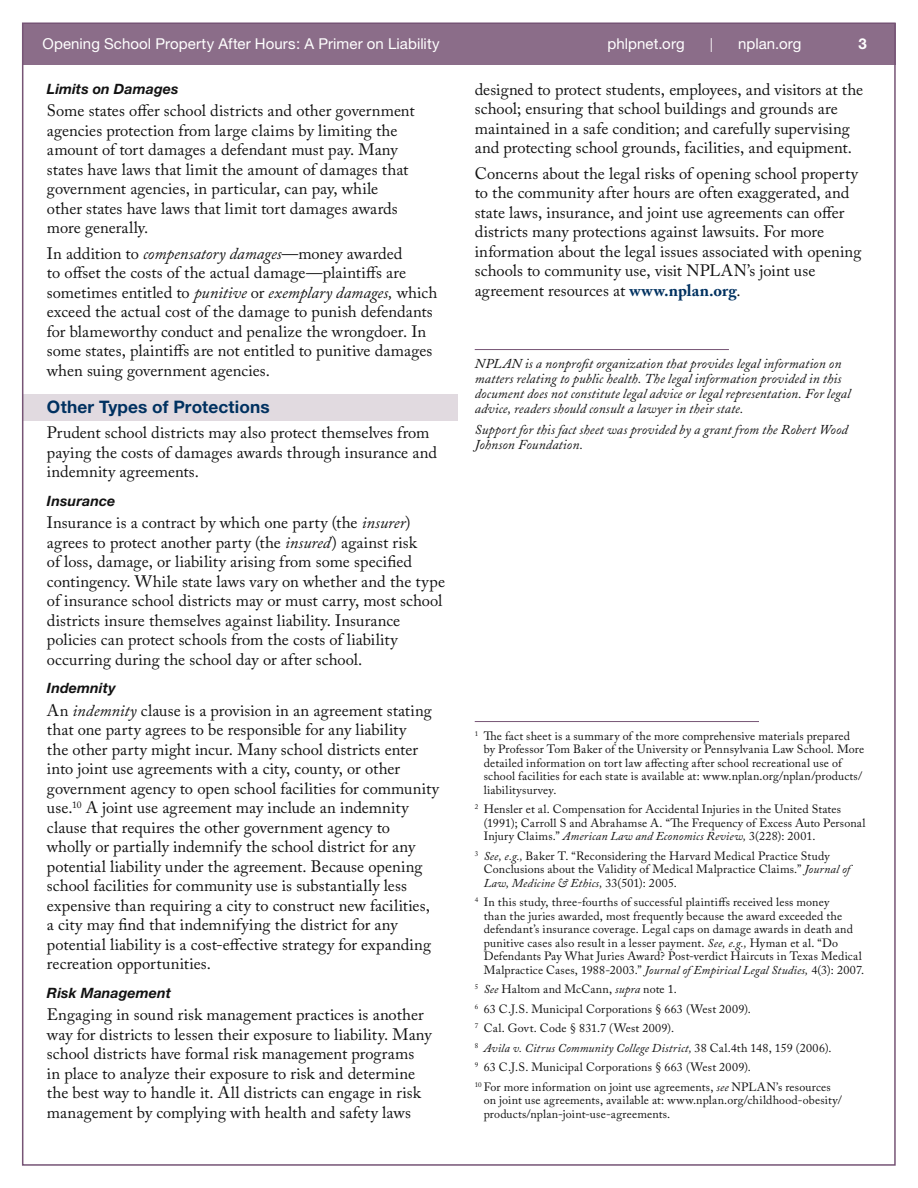
<style>
.page{position:relative;width:918px;height:1188px;background:#fff}
.page>*{position:absolute;margin:0;border:0;box-sizing:border-box;transform-origin:0 0}
.t1{font:100 19.5px "Helvetica Neue";color:#fff}
.sub-headings{font:700 17.25px "Helvetica Neue";letter-spacing:.01em;color:#003160}
.text{font:16.5px/19.5px "Adobe Caslon Pro";color:#121212}
.t2{font:15px "Helvetica Neue";letter-spacing:.005em;color:#fff}
.t3{font:700 15px "Helvetica Neue";color:#fff}
.small_italic_heading{font:italic 700 14.25px "Helvetica Neue";letter-spacing:.005em;color:#121212}
.Endnote_Text{font:italic 13.5px/15px "Adobe Caslon";letter-spacing:.01em;color:#121212}
.Endnote_Text-2{font:12px/13.5px "Adobe Caslon Pro";letter-spacing:.015em;color:#121212}
.Endnote_Text-3{font:italic 12px "Adobe Caslon Pro";letter-spacing:.01em;color:#121212}
.s1{font-style:italic}
.s2{font-weight:700;color:#003160}
.s3{font-style:normal}
</style>
<div class="page">
<div style="left:23px;top:24px;width:872px;height:41px;background:#8b6d89"></div>
<div style="left:23px;top:394px;width:435px;height:26px;background:#e1dae0"></div>
<hr style="left:475px;top:349px;width:254px;height:1px;background:#765475">
<hr style="left:475px;top:721px;width:284px;height:1px;background:#765475">
<p class="t2" style="left:42px;top:34px;width:399px">Opening School Property After Hours: A Primer on Liability</p>
<p class="t2" style="left:607px;top:34px;width:79px">phlpnet.org</p>
<p class="t1" style="left:710px;top:34px;width:5px">I</p>
<p class="t2" style="left:738px;top:34px;width:65px">nplan.org</p>
<p class="t3" style="left:859px;top:34px;width:10px">3</p>
<p class="small_italic_heading" style="left:47px;top:80px;width:133px">Limits on Damages</p>
<p class="text" style="left:47px;top:101px;width:369px">Some states offer school districts and other government agencies protection from large claims by limiting the amount of tort damages a defendant must pay. Many states have laws that limit the amount of damages that government agencies, in particular, can pay, while other states have laws that limit tort damages awards more generally.</p>
<p class="text" style="left:47px;top:244px;width:392px">In addition to <span class="s1">compensatory damages</span>—money awarded<br>to offset the costs of the actual damage—plaintiffs are sometimes entitled to <span class="s1">punitive</span> or <span class="s1">exemplary damages,</span> which exceed the actual cost of the damage to punish defendants for blameworthy conduct and penalize the wrongdoer. In some states, plaintiffs are not entitled to punitive damages when suing government agencies.</p>
<p class="sub-headings" style="left:47px;top:396px;width:224px">Other Types of Protections</p>
<p class="text" style="left:47px;top:423px;width:392px">Prudent school districts may also protect themselves from paying the costs of damages awards through insurance and indemnity agreements.</p>
<p class="small_italic_heading" style="left:47px;top:492px;width:70px">Insurance</p>
<p class="text" style="left:47px;top:513px;width:400px">Insurance is a contract by which one party (the <span class="s1">insurer</span>) agrees to protect another party (the <span class="s1">insured</span>) against risk<br>of loss, damage, or liability arising from some specified contingency. While state laws vary on whether and the type of insurance school districts may or must carry, most school districts insure themselves against liability. Insurance policies can protect schools from the costs of liability occurring during the school day or after school.</p>
<p class="small_italic_heading" style="left:47px;top:679px;width:70px">Indemnity</p>
<p class="text" style="left:47px;top:700px;width:394px">An <span class="s1">indemnity</span> clause is a provision in an agreement stating that one party agrees to be responsible for any liability<br>the other party might incur. Many school districts enter into joint use agreements with a city, county, or other government agency to open school facilities for community use.<sup>10</sup> A joint use agreement may include an indemnity clause that requires the other government agency to<br>wholly or partially indemnify the school district for any potential liability under the agreement. Because opening school facilities for community use is substantially less expensive than requiring a city to construct new facilities, a city may find that indemnifying the district for any potential liability is a cost-effective strategy for expanding recreation opportunities.</p>
<p class="small_italic_heading" style="left:47px;top:984px;width:126px">Risk Management</p>
<p class="text" style="left:47px;top:1005px;width:386px">Engaging in sound risk management practices is another way for districts to lessen their exposure to liability. Many school districts have formal risk management programs<br>in place to analyze their exposure to risk and determine the best way to handle it. All districts can engage in risk management by complying with health and safety laws</p>
<p class="text" style="left:475px;top:79px;width:390px">designed to protect students, employees, and visitors at the school; ensuring that school buildings and grounds are maintained in a safe condition; and carefully supervising and protecting school grounds, facilities, and equipment.</p>
<p class="text" style="left:475px;top:163px;width:388px">Concerns about the legal risks of opening school property to the community after hours are often exaggerated, and state laws, insurance, and joint use agreements can offer districts many protections against lawsuits. For more information about the legal issues associated with opening schools to community use, visit NPLAN’s joint use agreement resources at <span class="s2">www.nplan.org</span>.</p>
<p class="Endnote_Text" style="left:475px;top:357px;width:377px">NPLAN is a nonprofit organization that provides legal information on matters relating to public health. The legal information provided in this document does not constitute legal advice or legal representation. For legal advice, readers should consult a lawyer in their state.</p>
<p class="Endnote_Text" style="left:475px;top:423px;width:375px">Support for this fact sheet was provided by a grant from the Robert Wood<br>Johnson Foundation.</p>
<p class="Endnote_Text-2" style="left:484px;top:729px;width:382px;text-indent:-9px"><sup>1</sup> The fact sheet is a summary of the more comprehensive materials prepared by Professor Tom Baker of the University or Pennsylvania Law School. More detailed information on tort law affecting after school recreational use of school facilities for each state is available at: www.nplan.org/nplan/products/ liabilitysurvey.</p>
<p class="Endnote_Text-2" style="left:484px;top:803px;width:383px;text-indent:-9px"><sup>2</sup> Hensler et al. Compensation for Accidental Injuries in the United States (1991); Carroll S and Abrahamse A. “The Frequency of Excess Auto Personal<br>Injury Claims.” <span class="s1">American Law and Economics Review,</span> 3(228): 2001.</p>
<p class="Endnote_Text-2" style="left:484px;top:849px;width:368px;text-indent:-9px"><sup>3</sup> <span class="s1">See, e.g.,</span> Baker T. “Reconsidering the Harvard Medical Practice Study<br>Conclusions about the Validity of Medical Malpractice Claims.” <span class="s1">Journal of<br>Law, Medicine &amp; Ethics,</span> 33(501): 2005.</p>
<p class="Endnote_Text-2" style="left:484px;top:896px;width:382px;text-indent:-9px"><sup>4</sup> In this study, three-fourths of successful plaintiffs received less money<br>than the juries awarded, most frequently because the award exceeded the defendant’s insurance coverage. Legal caps on damage awards in death and punitive cases also result in a lesser payment. <span class="s1">See, e.g.,</span> Hyman et al. “Do Defendants Pay What Juries Award? Post-verdict Haircuts in Texas Medical Malpractice Cases, 1988-2003.” <span class="s1">Journal of Empirical Legal Studies,</span> 4(3): 2007.</p>
<p class="Endnote_Text-2" style="left:475px;top:983px;width:204px"><sup>5</sup> <span class="s1">See</span> Haltom and McCann, <span class="s1">supra</span> note 1.</p>
<p class="Endnote_Text-2" style="left:475px;top:1002px;width:278px"><sup>6</sup> 63 C.J.S. Municipal Corporations § 663 (West 2009).</p>
<p class="Endnote_Text-2" style="left:475px;top:1022px;width:201px"><sup>7</sup> Cal. Govt. Code § 831.7 (West 2009).</p>
<p class="Endnote_Text-3" style="left:475px;top:1041px;width:358px"><sup>8</sup> Avila v. Citrus Community College District, <span class="s3">38 Cal.4th 148, 159 (2006).</span></p>
<p class="Endnote_Text-2" style="left:475px;top:1061px;width:278px"><sup>9</sup> 63 C.J.S. Municipal Corporations § 663 (West 2009).</p>
<p class="Endnote_Text-2" style="left:484px;top:1080px;width:360px;text-indent:-9px"><sup>10</sup> For more information on joint use agreements, <span class="s1">see</span> NPLAN’s resources on joint use agreements, available at: www.nplan.org/childhood-obesity/ products/nplan-joint-use-agreements.</p>
</div>
